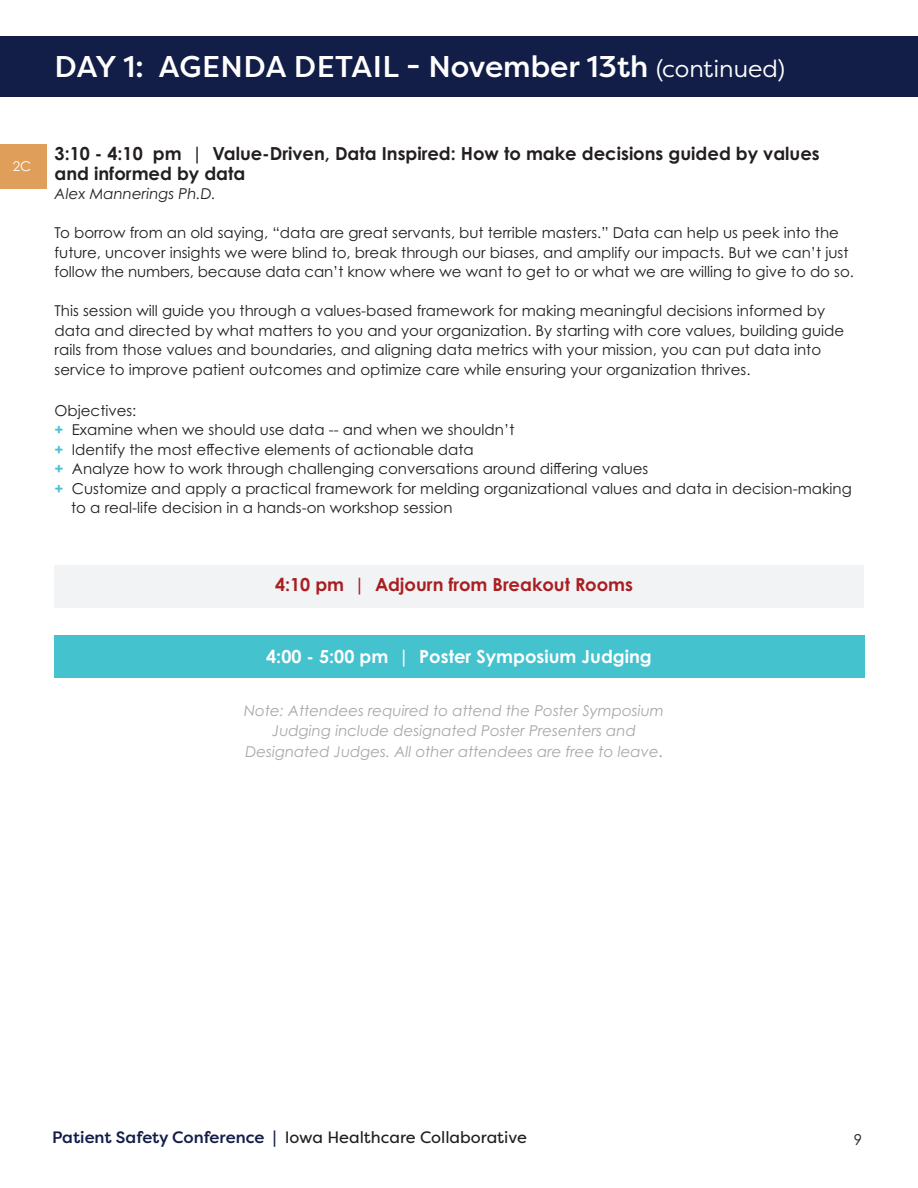
<style>
.page{position:relative;width:918px;height:1188px;background:#fff}
.page>*{position:absolute;margin:0;border:0;box-sizing:border-box;transform-origin:0 0}
.t1{font:500 30px "Filson Pro";color:#fff}
.t2{font:700 18px/19.5px "Century Gothic Pro";color:#231f20}
.t3{font:700 18px "Century Gothic Pro";color:#fff}
.t4{font:700 18px "Century Gothic Pro";color:#aa1e22}
.t5{font:16.5px "Filson Pro";color:#231f20}
.t6{font:15px/19.5px "Century Gothic Pro";color:#231f20}
.t7{font:italic 15px/19.5px "Century Gothic Pro";color:#a6a8aa;text-align:center}
.t8{font:italic 15px "Century Gothic Pro";color:#231f20}
.t9{font:13.5px "Century Gothic Pro";color:#fff}
.s1{font-weight:400;font-size:24px}
.s2{font-weight:700;color:#44c2ce}
.s3{font-family:"Minion Pro";font-style:normal;font-size:18px}
.s4{font-weight:500;color:#121d48}
</style>
<div class="page">
<div style="left:0;top:36px;width:918px;height:61px;background:#121d48"></div>
<div style="left:0;top:144px;width:47px;height:44px;background:#df9f5b"></div>
<div style="left:54px;top:565px;width:810px;height:43px;background:#f1f3f4"></div>
<div style="left:55px;top:635px;width:810px;height:43px;background:#44c2ce"></div>
<h1 class="t1" style="left:55px;top:45px;width:732px">DAY 1: AGENDA DETAIL - November 13th <span class="s1">(continued)</span></h1>
<p class="t9" style="left:13px;top:158px;width:20px">2C</p>
<p class="t2" style="left:55px;top:144px;width:767px">3:10 - 4:10 pm | Value-Driven, Data Inspired: How to make decisions guided by values and informed by data</p>
<p class="t8" style="left:55px;top:185px;width:163px">Alex Mannerings Ph.D.</p>
<p class="t6" style="left:55px;top:223px;width:801px">To borrow from an old saying, “data are great servants, but terrible masters.” Data can help us peek into the future, uncover insights we were blind to, break through our biases, and amplify our impacts. But we can’t just follow the numbers, because data can’t know where we want to get to or what we are willing to give to do so.</p>
<p class="t6" style="left:55px;top:301px;width:791px">This session will guide you through a values-based framework for making meaningful decisions informed by data and directed by what matters to you and your organization. By starting with core values, building guide rails from those values and boundaries, and aligning data metrics with your mission, you can put data into service to improve patient outcomes and optimize care while ensuring your organization thrives.</p>
<p class="t6" style="left:55px;top:401px;width:83px">Objectives:</p>
<p class="t6" style="left:55px;top:420px;width:461px"><span class="s2">+</span> Examine when we should use data -- and when we shouldn’t</p>
<p class="t6" style="left:55px;top:440px;width:421px"><span class="s2">+</span> Identify the most effective elements of actionable data</p>
<p class="t6" style="left:55px;top:459px;width:595px"><span class="s2">+</span> Analyze how to work through challenging conversations around differing values</p>
<p class="t6" style="left:55px;top:479px;width:799px"><span class="s2">+</span> Customize and apply a practical framework for melding organizational values and data in decision-making</p>
<p class="t6" style="left:71px;top:498px;width:383px">to a real-life decision in a hands-on workshop session</p>
<p class="t4" style="left:275px;top:574px;width:359px">4:10 pm | Adjourn from Breakout Rooms</p>
<p class="t3" style="left:266px;top:646px;width:387px">4:00 - 5:00 pm | Poster Symposium Judging</p>
<p class="t7" style="left:244px;top:701px;width:421px">Note: Attendees required to attend the Poster Symposium<br>Judging include designated Poster Presenters and</p>
<p class="t7" style="left:245px;top:742px;width:419px">Designated Judges. All other attendees are free to leave<span class="s3">.</span></p>
<p class="t5" style="left:52px;top:1127px;width:476px"><span class="s4">Patient Safety Conference |</span> Iowa Healthcare Collaborative</p>
<p class="t6" style="left:854px;top:1130px;width:10px">9</p>
</div>
